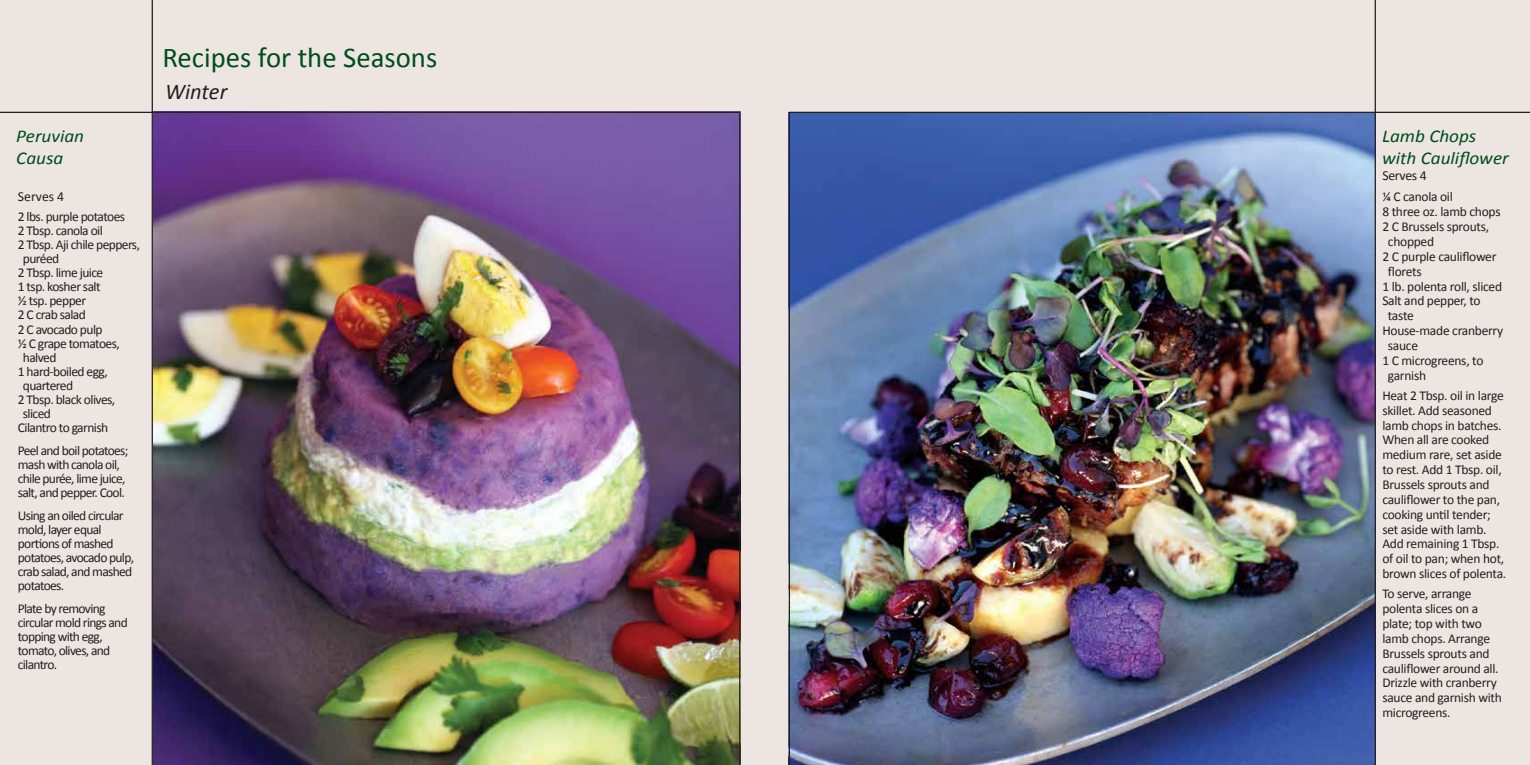
<style>
.page{position:relative;width:1530px;height:765px;background:#fff}
.page>*{position:absolute;margin:0;border:0;box-sizing:border-box;transform-origin:0 0}
.t1{font:28.75px "Calibri";color:#004c1d}
.t2{font:italic 22.5px "Calibri";color:#231f20}
.t3{font:italic 18px/21.6px "Calibri";color:#004c1d;scale:1.07 1}
.t4{font:13.75px "Calibri";letter-spacing:-.01em;color:#231f20}
.t5{font:13.5px/14.9px "Calibri";letter-spacing:-.03em;color:#231f20}
.t6{font:13.5px/14.1px "Calibri";letter-spacing:-.05em;color:#231f20}
</style>
<div class="page">
<div style="left:0;top:0;width:789px;height:765px;background:#ece5e1"></div>
<img style="left:153px;top:113px;width:586px;height:652px">
<hr style="left:0;top:112px;width:740px;height:1px;background:#231f20">
<hr style="left:152px;top:0;width:1px;height:765px;background:#231f20">
<hr style="left:739px;top:113px;width:1px;height:652px;background:#231f20">
<div style="left:742px;top:0;width:788px;height:765px;background:#ece5e1"></div>
<img style="left:790px;top:113px;width:585px;height:652px">
<hr style="left:1375px;top:0;width:1px;height:765px;background:#231f20">
<hr style="left:789px;top:112px;width:741px;height:1px;background:#231f20">
<hr style="left:789px;top:113px;width:1px;height:652px;background:#231f20">
<h3 class="t3" style="left:16px;top:125px;width:65px">Peruvian<br>Causa</h3>
<p class="t4" style="left:18px;top:187px;width:48px">Serves 4</p>
<p class="t5" style="left:18px;top:209px;width:109px">2 lbs. purple potatoes</p>
<p class="t5" style="left:18px;top:223px;width:87px">2 Tbsp. canola oil</p>
<p class="t5" style="left:18px;top:237px;width:124px">2 Tbsp. Aji chile peppers,</p>
<p class="t5" style="left:23px;top:251px;width:38px">puréed</p>
<p class="t5" style="left:18px;top:265px;width:87px">2 Tbsp. lime juice</p>
<p class="t5" style="left:18px;top:279px;width:84px">1 tsp. kosher salt</p>
<p class="t5" style="left:18px;top:294px;width:70px">½ tsp. pepper</p>
<p class="t5" style="left:18px;top:308px;width:70px">2 C crab salad</p>
<p class="t5" style="left:18px;top:322px;width:86px">2 C avocado pulp</p>
<p class="t5" style="left:18px;top:336px;width:104px">½ C grape tomatoes,</p>
<p class="t5" style="left:23px;top:350px;width:35px">halved</p>
<p class="t5" style="left:18px;top:364px;width:92px">1 hard-boiled egg,</p>
<p class="t5" style="left:23px;top:378px;width:52px">quartered</p>
<p class="t5" style="left:18px;top:392px;width:99px">2 Tbsp. black olives,</p>
<p class="t5" style="left:23px;top:406px;width:30px">sliced</p>
<p class="t5" style="left:18px;top:420px;width:92px">Cilantro to garnish</p>
<p class="t6" style="left:18px;top:443px;width:112px">Peel and boil potatoes; mash with canola oil, chile purée, lime juice, salt, and pepper. Cool.</p>
<p class="t6" style="left:18px;top:508px;width:118px">Using an oiled circular mold, layer equal portions of mashed potatoes, avocado pulp, crab salad, and mashed potatoes.</p>
<p class="t6" style="left:18px;top:601px;width:111px">Plate by removing circular mold rings and topping with egg, tomato, olives, and cilantro.</p>
<h1 class="t1" style="left:163px;top:39px;width:276px">Recipes for the Seasons</h1>
<h2 class="t2" style="left:165px;top:77px;width:64px">Winter</h2>
<h3 class="t3" style="left:1382px;top:125px;width:120px">Lamb Chops with Cauliflower</h3>
<p class="t4" style="left:1382px;top:167px;width:46px">Serves 4</p>
<p class="t5" style="left:1382px;top:190px;width:72px">¼ C canola oil</p>
<p class="t5" style="left:1382px;top:204px;width:120px">8 three oz. lamb chops</p>
<p class="t5" style="left:1382px;top:219px;width:108px">2 C Brussels sprouts,</p>
<p class="t5" style="left:1388px;top:234px;width:48px">chopped</p>
<p class="t5" style="left:1382px;top:249px;width:116px">2 C purple cauliflower</p>
<p class="t5" style="left:1388px;top:264px;width:35px">florets</p>
<p class="t5" style="left:1382px;top:279px;width:121px">1 lb. polenta roll, sliced</p>
<p class="t5" style="left:1382px;top:294px;width:100px">Salt and pepper, to</p>
<p class="t5" style="left:1388px;top:308px;width:27px">taste</p>
<p class="t5" style="left:1382px;top:323px;width:122px">House-made cranberry</p>
<p class="t5" style="left:1388px;top:338px;width:32px">sauce</p>
<p class="t5" style="left:1382px;top:353px;width:103px">1 C microgreens, to</p>
<p class="t5" style="left:1388px;top:368px;width:40px">garnish</p>
<p class="t5" style="left:1382px;top:388px;width:125px">Heat 2 Tbsp. oil in large skillet. Add seasoned lamb chops in batches.<br>When all are cooked medium rare, set aside to rest. Add 1 Tbsp. oil,<br>Brussels sprouts and cauliflower to the pan, cooking until tender; set aside with lamb.<br>Add remaining 1 Tbsp. of oil to pan; when hot, brown slices of polenta.</p>
<p class="t5" style="left:1382px;top:587px;width:121px">To serve, arrange polenta slices on a plate; top with two lamb chops. Arrange<br>Brussels sprouts and cauliflower around all.<br>Drizzle with cranberry sauce and garnish with microgreens.</p>
</div>
